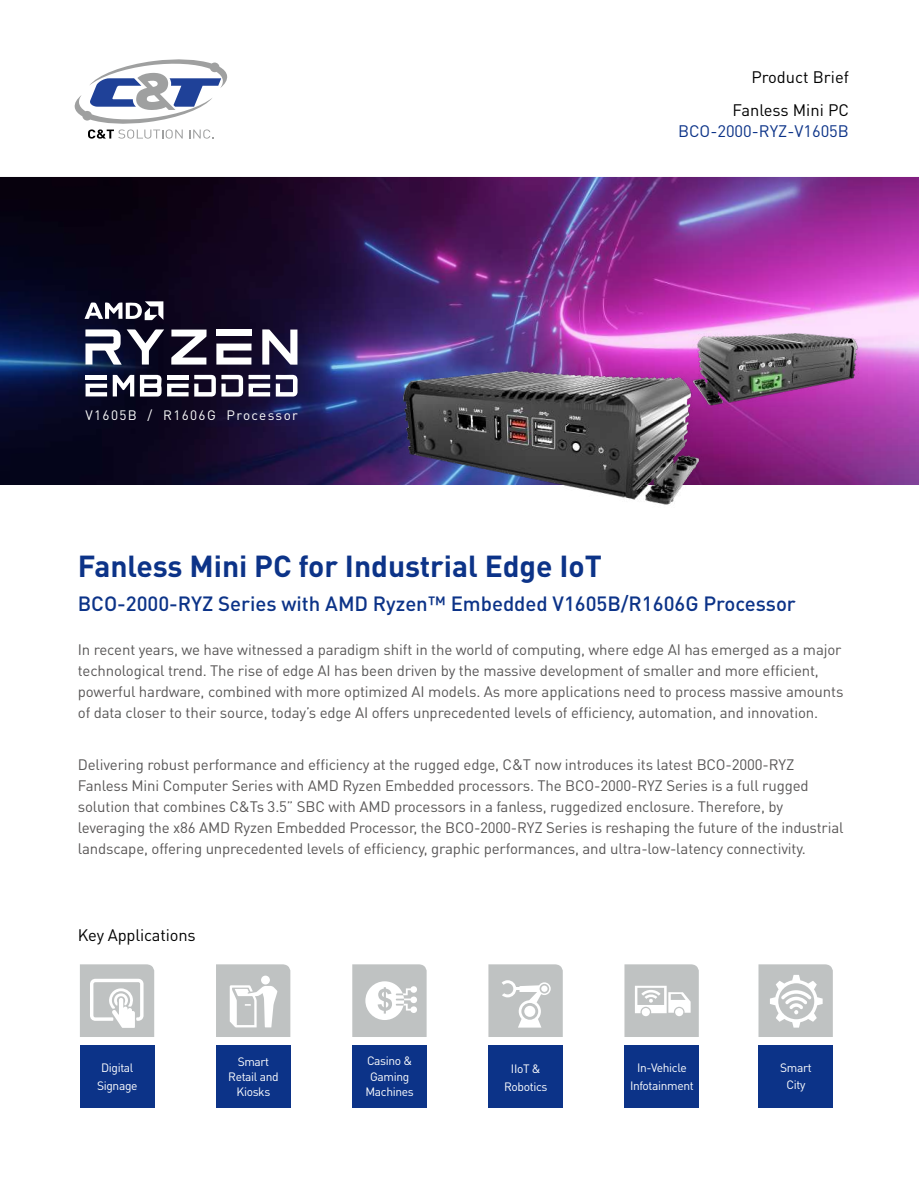
<style>
.page{position:relative;width:919px;height:1187px;background:#fff}
.page>*{position:absolute;margin:0;border:0;box-sizing:border-box;transform-origin:0 0}
.t1{font:700 30px "DIN Pro";color:#0c3388}
.t2{font:500 20.4px "DIN Pro";color:#0c3388}
.t3{font:16.5px/33.6px "DIN Pro";letter-spacing:-.01em;color:#000;text-align:right}
.t4{font:16.5px "DIN Pro";color:#0c3388}
.t5{font:15px/21px "DIN Pro";letter-spacing:-.01em;color:#595757}
.t6{font:13.5px "DIN Pro";letter-spacing:.1em;color:#fff}
.t7{font:12px/18px "DIN Pro";letter-spacing:-.03em;color:#fff;text-align:center}
</style>
<div class="page">
<img style="left:0;top:177px;width:918px;height:308px">
<div style="left:80px;top:1045px;width:74px;height:62px;background:#0c3388"></div>
<div style="left:216px;top:1045px;width:74px;height:62px;background:#0c3388"></div>
<div style="left:352px;top:1045px;width:74px;height:62px;background:#0c3388"></div>
<div style="left:488px;top:1045px;width:74px;height:62px;background:#0c3388"></div>
<div style="left:624px;top:1045px;width:74px;height:62px;background:#0c3388"></div>
<div style="left:758px;top:1045px;width:74px;height:62px;background:#0c3388"></div>
<svg style="left:216px;top:964px;width:74px;height:72px"></svg>
<svg style="left:80px;top:964px;width:74px;height:72px"></svg>
<svg style="left:352px;top:964px;width:74px;height:72px"></svg>
<svg style="left:488px;top:964px;width:74px;height:72px;background:#c8cbcb"></svg>
<svg style="left:624px;top:964px;width:74px;height:72px;background:#c9cccc"></svg>
<svg style="left:758px;top:964px;width:74px;height:72px"></svg>
<svg style="left:262px;top:329px;width:35px;height:35px"></svg>
<svg style="left:171px;top:329px;width:35px;height:35px"></svg>
<svg style="left:216px;top:343px;width:35px;height:21px"></svg>
<svg style="left:85px;top:329px;width:79px;height:35px"></svg>
<svg style="left:113px;top:375px;width:21px;height:21px"></svg>
<svg style="left:276px;top:375px;width:21px;height:21px"></svg>
<div style="left:216px;top:329px;width:35px;height:7px;background:#fff"></div>
<svg style="left:85px;top:383px;width:22px;height:13px"></svg>
<svg style="left:140px;top:374px;width:130px;height:22px"></svg>
<hr style="left:85px;top:375px;width:22px;height:4px;background:#fff">
<hr style="left:167px;top:375px;width:22px;height:4px;background:#fff">
<svg style="left:84px;top:301px;width:79px;height:19px"></svg>
<img style="left:669px;top:310px;width:209px;height:131px">
<img style="left:371px;top:354px;width:345px;height:151px">
<svg style="left:74px;top:59px;width:153px;height:80px"></svg>
<p class="t6" style="left:85px;top:406px;width:214px">V1605B / R1606G Processor</p>
<p class="t3" style="left:732px;top:59px;width:118px">Product Brief<br>Fanless Mini PC</p>
<p class="t4" style="left:678px;top:120px;width:172px">BCO-2000-RYZ-V1605B</p>
<h1 class="t1" style="left:78px;top:546px;width:525px">Fanless Mini PC for Industrial Edge IoT</h1>
<h2 class="t2" style="left:78px;top:590px;width:719px">BCO-2000-RYZ Series with AMD Ryzen™ Embedded V1605B/R1606G Processor</h2>
<p class="t5" style="left:78px;top:638px;width:767px">In recent years, we have witnessed a paradigm shift in the world of computing, where edge AI has emerged as a major technological trend. The rise of edge AI has been driven by the massive development of smaller and more efficient, powerful hardware, combined with more optimized AI models. As more applications need to process massive amounts of data closer to their source, today’s edge AI offers unprecedented levels of efficiency, automation, and innovation.</p>
<p class="t5" style="left:78px;top:753px;width:767px">Delivering robust performance and efficiency at the rugged edge, C&amp;T now introduces its latest BCO-2000-RYZ Fanless Mini Computer Series with AMD Ryzen Embedded processors. The BCO-2000-RYZ Series is a full rugged solution that combines C&amp;Ts 3.5” SBC with AMD processors in a fanless, ruggedized enclosure. Therefore, by leveraging the x86 AMD Ryzen Embedded Processor, the BCO-2000-RYZ Series is reshaping the future of the industrial landscape, offering unprecedented levels of efficiency, graphic performances, and ultra-low-latency connectivity.</p>
<p class="t3" style="left:78px;top:917px;width:119px">Key Applications</p>
<p class="t7" style="left:97px;top:1058px;width:42px">Digital<br>Signage</p>
<p class="t7" style="left:228px;top:1053px;width:52px;line-height:15px">Smart<br>Retail and<br>Kiosks</p>
<p class="t7" style="left:365px;top:1052px;width:50px;line-height:15.6px">Casino &amp;<br>Gaming<br>Machines</p>
<p class="t7" style="left:504px;top:1058px;width:45px">IIoT &amp;<br>Robotics</p>
<p class="t7" style="left:630px;top:1058px;width:65px">In-Vehicle<br>Infotainment</p>
<p class="t7" style="left:780px;top:1058px;width:33px;line-height:17.1px">Smart<br>City</p>
</div>
